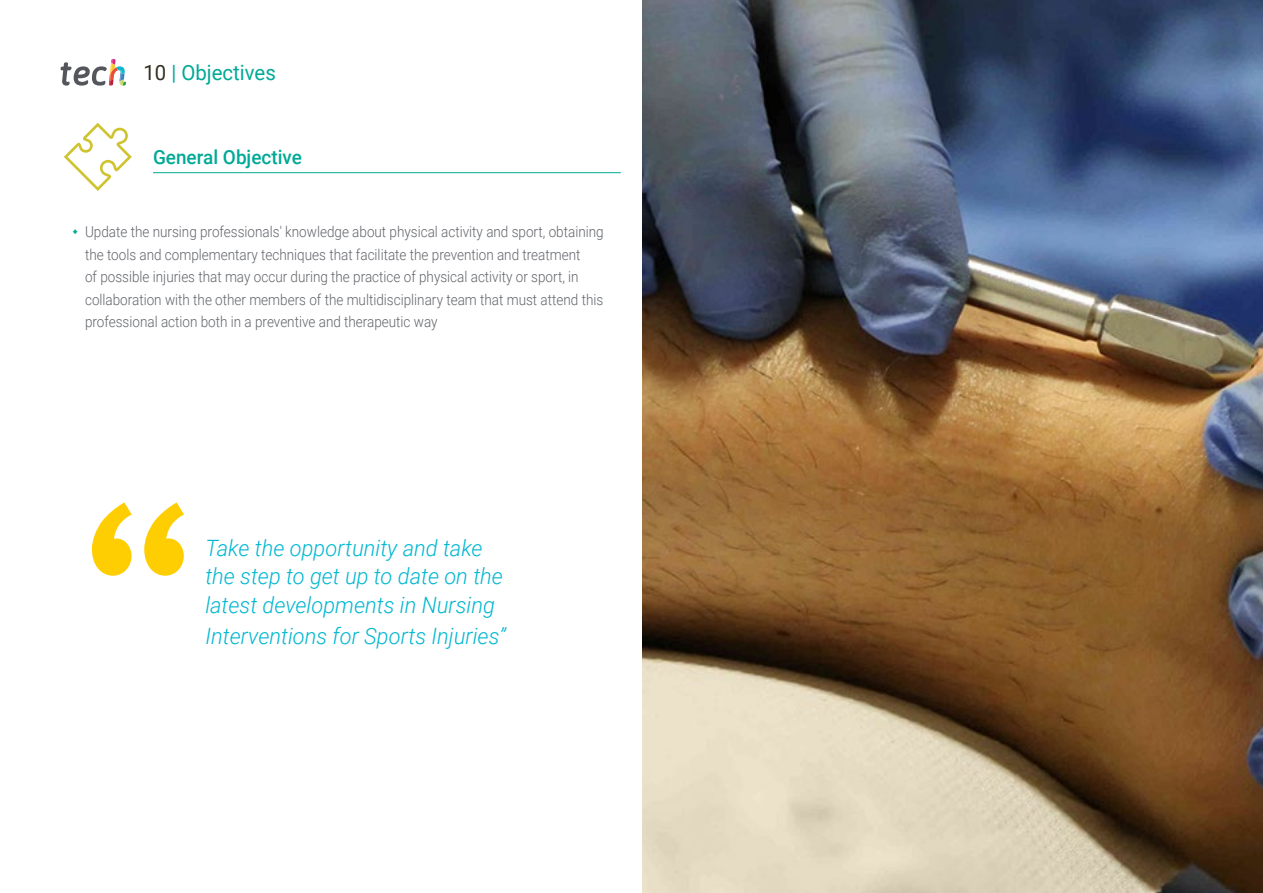
<style>
.page{position:relative;width:1263px;height:893px;background:#fff}
.page>*{position:absolute;margin:0;border:0;box-sizing:border-box;transform-origin:0 0}
.t1{font:italic 300 22.5px/28.5px "Roboto";color:#00b7d1}
.t2{font:21px "Roboto";color:#00a996}
.t3{font:500 19.5px "Roboto";color:#00a996}
.t4{font:300 15px/22.5px "Roboto";color:#61646a;scale:.9 1}
.s1{color:#312e20}
</style>
<div class="page">
<img style="left:642px;top:0;width:621px;height:893px">
<svg style="left:61px;top:59px;width:65px;height:27px"></svg>
<svg style="left:92px;top:502px;width:92px;height:74px"></svg>
<hr style="left:153px;top:172px;width:468px;height:1px;background:#00a996">
<svg style="left:64px;top:123px;width:68px;height:68px"></svg>
<h2 class="t2" style="left:144px;top:57px;width:134px"><span class="s1">10</span> | Objectives</h2>
<h3 class="t3" style="left:153px;top:144px;width:150px">General Objective</h3>
<p class="t4" style="left:85px;top:220px;width:578px">Update the nursing professionals' knowledge about physical activity and sport, obtaining the tools and complementary techniques that facilitate the prevention and treatment<br>of possible injuries that may occur during the practice of physical activity or sport, in collaboration with the other members of the multidisciplinary team that must attend this professional action both in a preventive and therapeutic way</p>
<h1 class="t1" style="left:205px;top:533px;width:299px">Take the opportunity and take the step to get up to date on the latest developments in Nursing</h1>
<h1 class="t1" style="left:205px;top:621px;width:302px">Interventions for Sports Injuries”</h1>
</div>
